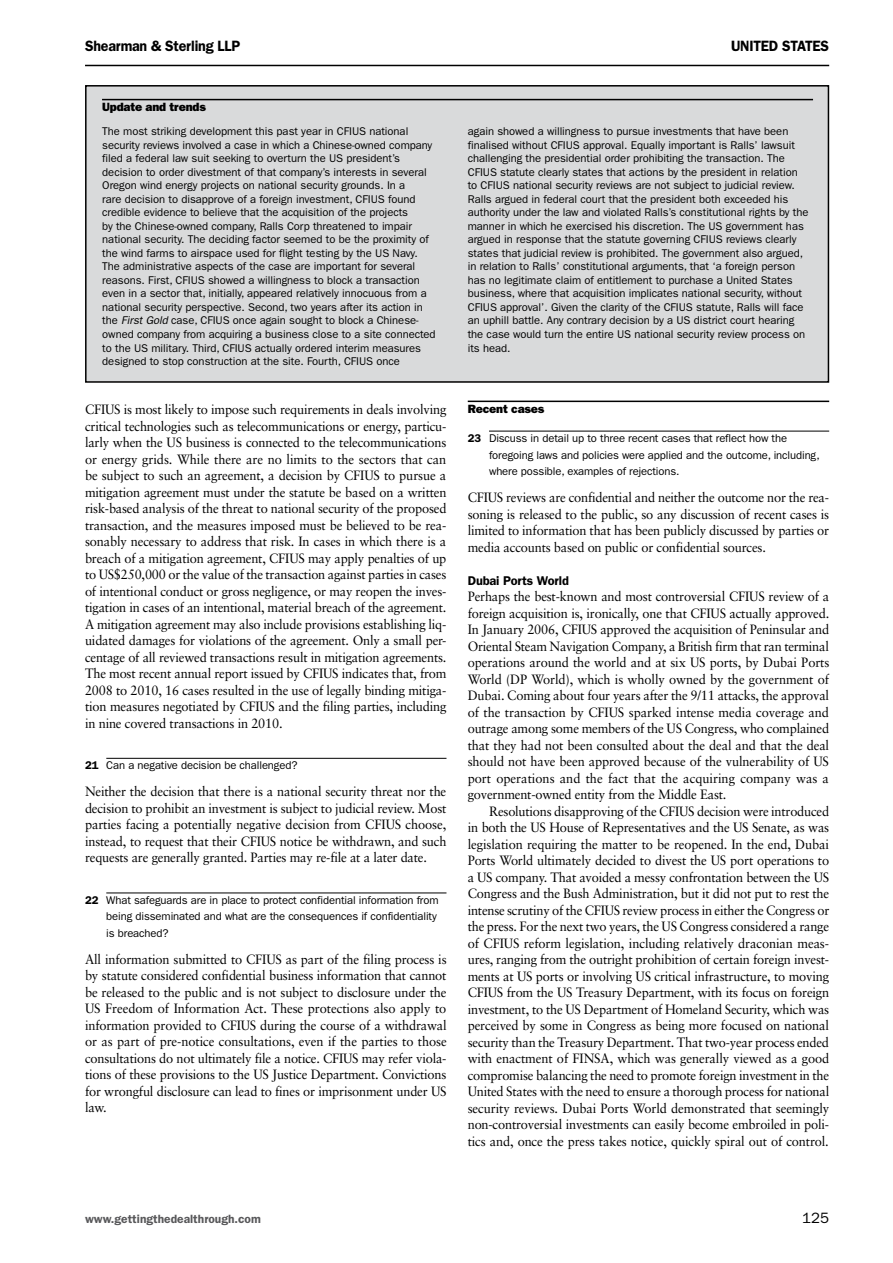
<style>
.page{position:relative;width:893px;height:1263px;background:#fff}
.page>*{position:absolute;margin:0;border:0;box-sizing:border-box;transform-origin:0 0}
.t1{font:600 15px "Franklin Gothic";letter-spacing:-.015em;color:#000;scale:.95 1}
.t2{font:15px "Franklin Gothic";color:#000}
.t3{font:13.5px/16.5px "Sabon";letter-spacing:-.015em;color:#000;text-align:justify;scale:.95 1}
.t4{font:600 12.75px "Franklin Gothic";letter-spacing:-.01em;color:#000}
.t5{font:600 12px "Franklin Gothic";color:#58585a}
.t6{font:800 12px "Franklin Gothic";letter-spacing:-.01em;color:#000}
.t7{font:11.25px/13.5px "Franklin Gothic";letter-spacing:-.005em;color:#000}
.s1{font-style:italic}
.s2{font-weight:600}
</style>
<div class="page">
<hr style="left:85px;top:65px;width:744px;height:1px;background:#000">
<hr style="left:106px;top:758px;width:340px;height:1px;background:#000">
<hr style="left:106px;top:892px;width:340px;height:1px;background:#000">
<hr style="left:468px;top:401px;width:361px;height:1px;background:#000">
<hr style="left:489px;top:431px;width:340px;height:1px;background:#000">
<div style="left:86px;top:86px;width:742px;height:296px;background:#d9dadb"></div>
<div style="left:85px;top:85px;width:744px;height:298px;border:2px solid #000"></div>
<hr style="left:102px;top:99px;width:711px;height:1px;background:#000">
<p class="t1" style="left:85px;top:37px;width:165px">Shearman &amp; Sterling LLP</p>
<p class="t1" style="left:731px;top:37px;width:104px">United States</p>
<p class="t6" style="left:102px;top:100px;width:105px">Update and trends</p>
<p class="t7" style="left:102px;top:125px;width:335px">The most striking development this past year in CFIUS national security reviews involved a case in which a Chinese-owned company filed a federal law suit seeking to overturn the US president’s decision to order divestment of that company’s interests in several Oregon wind energy projects on national security grounds. In a<br>rare decision to disapprove of a foreign investment, CFIUS found credible evidence to believe that the acquisition of the projects<br>by the Chinese-owned company, Ralls Corp threatened to impair national security. The deciding factor seemed to be the proximity of the wind farms to airspace used for flight testing by the US Navy.<br>The administrative aspects of the case are important for several reasons. First, CFIUS showed a willingness to block a transaction even in a sector that, initially, appeared relatively innocuous from a national security perspective. Second, two years after its action in the <span class="s1">First Gold</span> case, CFIUS once again sought to block a Chinese&shy;owned company from acquiring a business close to a site connected to the US military. Third, CFIUS actually ordered interim measures designed to stop construction at the site. Fourth, CFIUS once</p>
<p class="t7" style="left:468px;top:125px;width:342px">again showed a willingness to pursue investments that have been finalised without CFIUS approval. Equally important is Ralls’ lawsuit challenging the presidential order prohibiting the transaction. The CFIUS statute clearly states that actions by the president in relation to CFIUS national security reviews are not subject to judicial review.<br>Ralls argued in federal court that the president both exceeded his authority under the law and violated Ralls’s constitutional rights by the manner in which he exercised his discretion. The US government has argued in response that the statute governing CFIUS reviews clearly states that judicial review is prohibited. The government also argued, in relation to Ralls’ constitutional arguments, that ‘a foreign person has no legitimate claim of entitlement to purchase a United States business, where that acquisition implicates national security, without CFIUS approval’. Given the clarity of the CFIUS statute, Ralls will face an uphill battle. Any contrary decision by a US district court hearing the case would turn the entire US national security review process on its head.</p>
<p class="t3" style="left:85px;top:401px;width:382px">CFIUS is most likely to impose such requirements in deals involving critical technologies such as telecommunications or energy, particu&shy;larly when the US business is connected to the telecommunications or energy grids. While there are no limits to the sectors that can be subject to such an agreement, a decision by CFIUS to pursue a mitigation agreement must under the statute be based on a written risk-based analysis of the threat to national security of the proposed transaction, and the measures imposed must be believed to be rea&shy;sonably necessary to address that risk. In cases in which there is a breach of a mitigation agreement, CFIUS may apply penalties of up to US$250,000 or the value of the transaction against parties in cases of intentional conduct or gross negligence, or may reopen the inves&shy;tigation in cases of an intentional, material breach of the agreement.<br>A mitigation agreement may also include provisions establishing liq&shy;uidated damages for violations of the agreement. Only a small per&shy;centage of all reviewed transactions result in mitigation agreements.<br>The most recent annual report issued by CFIUS indicates that, from 2008 to 2010, 16 cases resulted in the use of legally binding mitiga&shy;tion measures negotiated by CFIUS and the filing parties, including in nine covered transactions in 2010.</p>
<p class="t7" style="left:85px;top:759px;width:214px"><span class="s2">21</span> Can a negative decision be challenged?</p>
<p class="t3" style="left:85px;top:783px;width:382px">Neither the decision that there is a national security threat nor the decision to prohibit an investment is subject to judicial review. Most parties facing a potentially negative decision from CFIUS choose, instead, to request that their CFIUS notice be withdrawn, and such requests are generally granted. Parties may re-file at a later date.</p>
<p class="t7" style="left:106px;top:892px;width:334px;line-height:16.5px;text-indent:-21px"><span class="s2">22</span> What safeguards are in place to protect confidential information from being disseminated and what are the consequences if confidentiality is breached?</p>
<p class="t3" style="left:85px;top:951px;width:382px">All information submitted to CFIUS as part of the filing process is by statute considered confidential business information that cannot be released to the public and is not subject to disclosure under the US Freedom of Information Act. These protections also apply to information provided to CFIUS during the course of a withdrawal or as part of pre-notice consultations, even if the parties to those consultations do not ultimately file a notice. CFIUS may refer viola&shy;tions of these provisions to the US Justice Department. Convictions for wrongful disclosure can lead to fines or imprisonment under US law.</p>
<p class="t6" style="left:468px;top:402px;width:78px">Recent cases</p>
<p class="t7" style="left:489px;top:430px;width:332px;line-height:16.5px;text-indent:-21px"><span class="s2">23</span> Discuss in detail up to three recent cases that reflect how the foregoing laws and policies were applied and the outcome, including, where possible, examples of rejections.</p>
<p class="t3" style="left:468px;top:489px;width:382px">CFIUS reviews are confidential and neither the outcome nor the rea&shy;soning is released to the public, so any discussion of recent cases is limited to information that has been publicly discussed by parties or media accounts based on public or confidential sources.</p>
<p class="t4" style="left:468px;top:573px;width:103px">Dubai Ports World</p>
<p class="t3" style="left:468px;top:588px;width:382px">Perhaps the best-known and most controversial CFIUS review of a foreign acquisition is, ironically, one that CFIUS actually approved.<br>In January 2006, CFIUS approved the acquisition of Peninsular and Oriental Steam Navigation Company, a British firm that ran terminal operations around the world and at six US ports, by Dubai Ports World (DP World), which is wholly owned by the government of Dubai. Coming about four years after the 9/11 attacks, the approval of the transaction by CFIUS sparked intense media coverage and outrage among some members of the US Congress, who complained that they had not been consulted about the deal and that the deal should not have been approved because of the vulnerability of US port operations and the fact that the acquiring company was a government-owned entity from the Middle East.</p>
<p class="t3" style="left:468px;top:802px;width:382px;text-indent:21px">Resolutions disapproving of the CFIUS decision were introduced in both the US House of Representatives and the US Senate, as was legislation requiring the matter to be reopened. In the end, Dubai Ports World ultimately decided to divest the US port operations to a US company. That avoided a messy confrontation between the US Congress and the Bush Administration, but it did not put to rest the intense scrutiny of the CFIUS review process in either the Congress or the press. For the next two years, the US Congress considered a range of CFIUS reform legislation, including relatively draconian meas&shy;ures, ranging from the outright prohibition of certain foreign invest&shy;ments at US ports or involving US critical infrastructure, to moving CFIUS from the US Treasury Department, with its focus on foreign investment, to the US Department of Homeland Security, which was perceived by some in Congress as being more focused on national security than the Treasury Department. That two-year process ended with enactment of FINSA, which was generally viewed as a good compromise balancing the need to promote foreign investment in the United States with the need to ensure a thorough process for national security reviews. Dubai Ports World demonstrated that seemingly non-controversial investments can easily become embroiled in poli&shy;tics and, once the press takes notice, quickly spiral out of control.</p>
<p class="t5" style="left:85px;top:1212px;width:177px">www.gettingthedealthrough.com</p>
<p class="t2" style="left:802px;top:1209px;width:28px">125</p>
</div>
